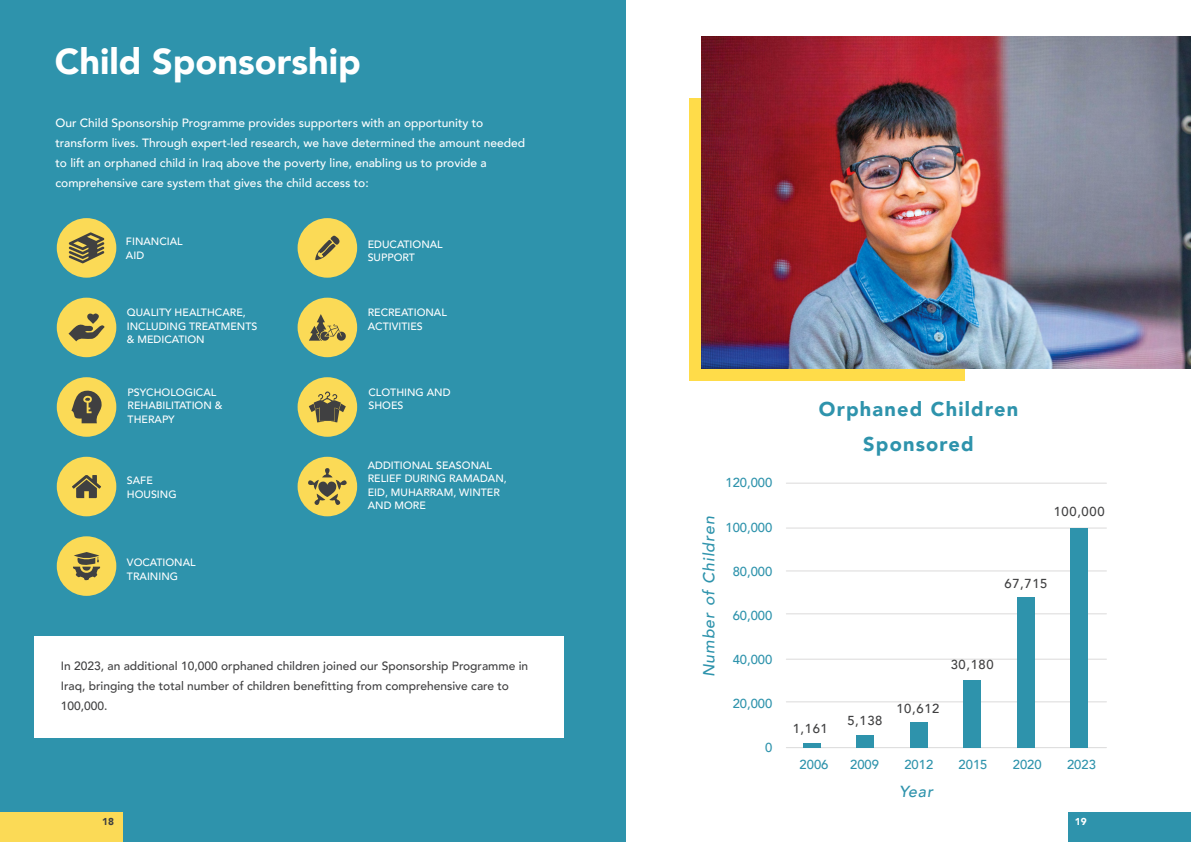
<style>
.page{position:relative;width:1191px;height:842px;background:#fff}
.page>*{position:absolute;margin:0;border:0;box-sizing:border-box;transform-origin:0 0}
.t1{font:900 36px "Avenir LT Pro";color:#fff}
.t2{font:900 20px/35px "Avenir LT Pro";letter-spacing:.06em;color:#2e93ac;text-align:center}
.t3{font:italic 500 16px "Avenir";letter-spacing:.06em;color:#2e93ac}
.t4{font:500 13px "Avenir LT Pro";color:#2e93ac}
.t5{font:500 13px "Avenir LT Pro";letter-spacing:.05em;color:#404041}
.t6{font:500 12px/20px "Avenir";color:#fff}
.t7{font:500 12px/20px "Avenir LT Pro";color:#404041}
.t8{font:500 10.6px/13.5px "Avenir LT Pro";color:#fff}
.t9{font:900 10px "Avenir LT Pro";color:#3f4040}
.t10{font:900 10px "Avenir LT Pro";color:#fff}
</style>
<div class="page">
<div style="left:0;top:0;width:626px;height:842px;background:#2e93ac"></div>
<div style="left:0;top:813px;width:122px;height:29px;background:#fbda56"></div>
<div style="left:1069px;top:813px;width:122px;height:29px;background:#2e93ac"></div>
<div style="left:57px;top:298px;width:59px;height:59px;background:#fbda56;border-radius:50%"></div>
<svg style="left:68px;top:313px;width:37px;height:28px"></svg>
<div style="left:57px;top:218px;width:59px;height:60px;background:#fbda56;border-radius:50%"></div>
<svg style="left:69px;top:232px;width:35px;height:31px"></svg>
<div style="left:57px;top:377px;width:59px;height:60px;background:#fbda56;border-radius:50%"></div>
<svg style="left:71px;top:390px;width:31px;height:33px"></svg>
<div style="left:297px;top:218px;width:60px;height:60px;background:#fbda56;border-radius:50%"></div>
<svg style="left:315px;top:236px;width:25px;height:24px"></svg>
<div style="left:57px;top:536px;width:59px;height:60px;background:#fbda56;border-radius:50%"></div>
<svg style="left:73px;top:552px;width:28px;height:29px"></svg>
<div style="left:57px;top:457px;width:59px;height:59px;background:#fbda56;border-radius:50%"></div>
<svg style="left:72px;top:475px;width:29px;height:23px"></svg>
<div style="left:297px;top:298px;width:60px;height:59px;background:#fbda56;border-radius:50%"></div>
<svg style="left:309px;top:314px;width:37px;height:27px"></svg>
<div style="left:34px;top:636px;width:529px;height:101px;background:#fff"></div>
<div style="left:297px;top:377px;width:60px;height:60px;background:#fbda56;border-radius:50%"></div>
<svg style="left:309px;top:391px;width:37px;height:31px"></svg>
<div style="left:297px;top:457px;width:60px;height:59px;background:#fbda56;border-radius:50%"></div>
<svg style="left:308px;top:468px;width:39px;height:37px"></svg>
<div style="left:689px;top:98px;width:275px;height:282px;background:#ffdc49"></div>
<img style="left:701px;top:37px;width:490px;height:331px">
<hr style="left:786px;top:483px;width:320px;height:1px;background:#dbdada">
<hr style="left:786px;top:527px;width:320px;height:1px;background:#dbdada">
<hr style="left:786px;top:570px;width:320px;height:1px;background:#dbdada">
<hr style="left:786px;top:613px;width:320px;height:1px;background:#dbdada">
<hr style="left:786px;top:659px;width:320px;height:1px;background:#dbdada">
<hr style="left:786px;top:701px;width:320px;height:1px;background:#dbdada">
<hr style="left:786px;top:747px;width:320px;height:1px;background:#dbdada">
<div style="left:803px;top:743px;width:17px;height:5px;background:#2e93ac"></div>
<div style="left:856px;top:735px;width:17px;height:13px;background:#2e93ac"></div>
<div style="left:909px;top:722px;width:18px;height:26px;background:#2e93ac"></div>
<div style="left:963px;top:680px;width:18px;height:68px;background:#2e93ac"></div>
<div style="left:1016px;top:597px;width:18px;height:151px;background:#2e93ac"></div>
<div style="left:1070px;top:528px;width:18px;height:220px;background:#2e93ac"></div>
<h1 class="t1" style="left:55px;top:40px;width:307px">Child Sponsorship</h1>
<p class="t6" style="left:55px;top:112px;width:471px">Our Child Sponsorship Programme provides supporters with an opportunity to transform lives. Through expert-led research, we have determined the amount needed to lift an orphaned child in Iraq above the poverty line, enabling us to provide a comprehensive care system that gives the child access to:</p>
<p class="t8" style="left:126px;top:235px;width:58px">FINANCIAL<br>AID</p>
<p class="t8" style="left:127px;top:306px;width:132px">QUALITY HEALTHCARE,<br>INCLUDING TREATMENTS &amp; MEDICATION</p>
<p class="t8" style="left:128px;top:386px;width:96px">PSYCHOLOGICAL<br>REHABILITATION &amp;<br>THERAPY</p>
<p class="t8" style="left:127px;top:474px;width:51px">SAFE<br>HOUSING</p>
<p class="t8" style="left:127px;top:556px;width:70px">VOCATIONAL<br>TRAINING</p>
<p class="t8" style="left:368px;top:238px;width:77px">EDUCATIONAL<br>SUPPORT</p>
<p class="t8" style="left:368px;top:306px;width:81px">RECREATIONAL<br>ACTIVITIES</p>
<p class="t8" style="left:368px;top:386px;width:84px">CLOTHING AND<br>SHOES</p>
<p class="t8" style="left:368px;top:458px;width:141px">ADDITIONAL SEASONAL<br>RELIEF DURING RAMADAN,<br>EID, MUHARRAM, WINTER<br>AND MORE</p>
<p class="t7" style="left:61px;top:656px;width:469px">In 2023, an additional 10,000 orphaned children joined our Sponsorship Programme in<br>Iraq, bringing the total number of children benefitting from comprehensive care to<br>100,000.</p>
<h3 class="t3" style="left:699px;top:677px;width:162px;rotate:-90deg">Number of Children</h3>
<p class="t4" style="left:725px;top:475px;width:48px">120,000</p>
<p class="t4" style="left:725px;top:519px;width:48px">100,000</p>
<p class="t4" style="left:732px;top:563px;width:41px">80,000</p>
<p class="t4" style="left:732px;top:607px;width:41px">60,000</p>
<p class="t4" style="left:732px;top:651px;width:41px">40,000</p>
<p class="t4" style="left:732px;top:695px;width:41px">20,000</p>
<p class="t4" style="left:765px;top:739px;width:9px">0</p>
<h2 class="t2" style="left:819px;top:392px;width:201px">Orphaned Children<br>Sponsored</h2>
<p class="t5" style="left:1053px;top:504px;width:52px">100,000</p>
<p class="t5" style="left:1004px;top:575px;width:45px">67,715</p>
<p class="t5" style="left:792px;top:721px;width:37px">1,161</p>
<p class="t5" style="left:847px;top:712px;width:37px">5,138</p>
<p class="t5" style="left:950px;top:657px;width:45px">30,180</p>
<p class="t5" style="left:896px;top:700px;width:45px">10,612</p>
<p class="t4" style="left:799px;top:757px;width:30px">2006</p>
<p class="t4" style="left:850px;top:757px;width:30px">2009</p>
<p class="t4" style="left:904px;top:757px;width:30px">2012</p>
<p class="t4" style="left:958px;top:757px;width:30px">2015</p>
<p class="t4" style="left:1012px;top:757px;width:30px">2020</p>
<p class="t4" style="left:1067px;top:757px;width:30px">2023</p>
<h3 class="t3" style="left:899px;top:782px;width:36px">Year</h3>
<p class="t9" style="left:102px;top:815px;width:13px">18</p>
<p class="t10" style="left:1075px;top:815px;width:13px">19</p>
</div>
